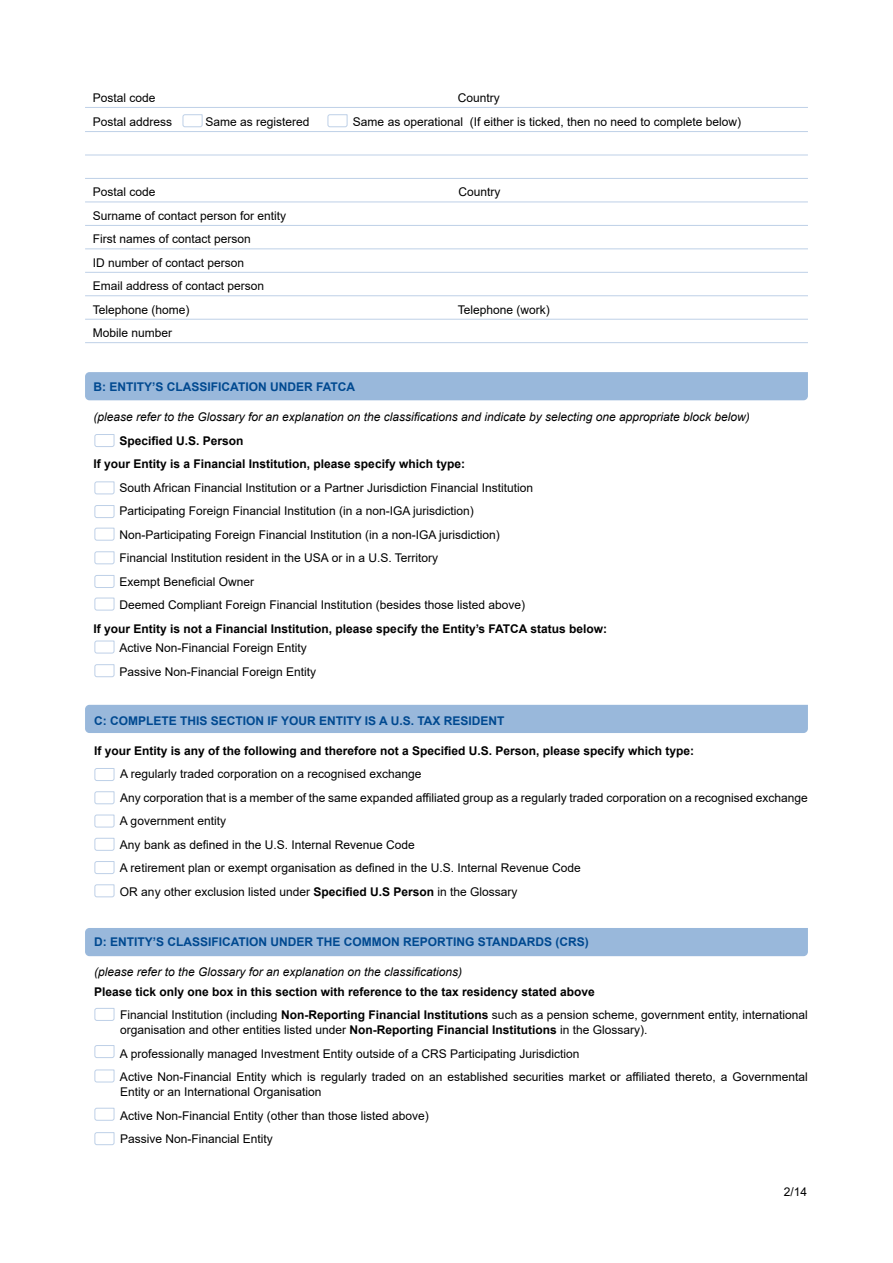
<style>
.page{position:relative;width:893px;height:1263px;background:#fff}
.page>*{position:absolute;margin:0;border:0;box-sizing:border-box;transform-origin:0 0}
.t1{font:12px/23.5px "Arial";color:#000}
.t2{font:700 12px/23.5px "Arial";color:#000}
.t3{font:italic 12px "Arial";color:#000}
.t4{font:700 12px "Arial";color:#004990}
.s1{font-weight:700}
.s2{font-weight:400}
</style>
<div class="page">
<hr style="left:85px;top:248px;width:723px;height:1px;background:#bed0e7">
<hr style="left:85px;top:225px;width:723px;height:1px;background:#bed0e7">
<hr style="left:85px;top:272px;width:723px;height:1px;background:#bed0e7">
<hr style="left:85px;top:319px;width:723px;height:1px;background:#bed0e7">
<hr style="left:85px;top:342px;width:723px;height:1px;background:#bed0e7">
<hr style="left:85px;top:295px;width:723px;height:1px;background:#bed0e7">
<div style="left:85px;top:372px;width:723px;height:28px;background:#99b8db"></div>
<svg style="left:94px;top:575px;width:21px;height:13px"></svg>
<svg style="left:94px;top:640px;width:21px;height:14px"></svg>
<svg style="left:94px;top:597px;width:21px;height:14px"></svg>
<svg style="left:94px;top:664px;width:21px;height:13px"></svg>
<svg style="left:94px;top:551px;width:21px;height:14px"></svg>
<svg style="left:94px;top:505px;width:21px;height:13px"></svg>
<svg style="left:94px;top:527px;width:21px;height:14px"></svg>
<svg style="left:94px;top:481px;width:21px;height:14px"></svg>
<svg style="left:94px;top:434px;width:21px;height:13px"></svg>
<div style="left:85px;top:928px;width:723px;height:28px;background:#99b8db"></div>
<svg style="left:94px;top:1107px;width:21px;height:14px"></svg>
<svg style="left:94px;top:1132px;width:21px;height:13px"></svg>
<svg style="left:94px;top:1069px;width:21px;height:14px"></svg>
<svg style="left:94px;top:1045px;width:21px;height:13px"></svg>
<svg style="left:94px;top:1008px;width:21px;height:13px"></svg>
<svg style="left:94px;top:861px;width:21px;height:13px"></svg>
<svg style="left:94px;top:884px;width:21px;height:13px"></svg>
<svg style="left:94px;top:837px;width:21px;height:14px"></svg>
<div style="left:85px;top:705px;width:723px;height:28px;background:#99b8db"></div>
<svg style="left:94px;top:791px;width:21px;height:13px"></svg>
<svg style="left:94px;top:814px;width:21px;height:14px"></svg>
<svg style="left:94px;top:768px;width:21px;height:13px"></svg>
<hr style="left:85px;top:202px;width:723px;height:1px;background:#bed0e7">
<hr style="left:85px;top:107px;width:723px;height:1px;background:#bed0e7">
<hr style="left:85px;top:131px;width:723px;height:1px;background:#bed0e7">
<hr style="left:85px;top:178px;width:723px;height:1px;background:#bed0e7">
<hr style="left:85px;top:155px;width:723px;height:1px;background:#bed0e7">
<svg style="left:182px;top:114px;width:21px;height:14px"></svg>
<svg style="left:327px;top:114px;width:21px;height:14px"></svg>
<p class="t1" style="left:93px;top:86px;width:64px">Postal code</p>
<p class="t1" style="left:458px;top:86px;width:44px">Country</p>
<p class="t1" style="left:93px;top:110px;width:81px">Postal address</p>
<p class="t1" style="left:206px;top:110px;width:106px">Same as registered</p>
<p class="t1" style="left:353px;top:110px;width:390px">Same as operational (If either is ticked, then no need to complete below)</p>
<p class="t1" style="left:93px;top:180px;width:64px">Postal code</p>
<p class="t1" style="left:458px;top:180px;width:43px">Country</p>
<p class="t1" style="left:93px;top:204px;width:195px">Surname of contact person for entity<br>First names of contact person<br>ID number of contact person<br>Email address of contact person<br>Telephone (home)</p>
<p class="t1" style="left:458px;top:298px;width:94px">Telephone (work)</p>
<p class="t1" style="left:93px;top:321px;width:81px">Mobile number</p>
<p class="t4" style="left:94px;top:379px;width:263px">B: ENTITY’S CLASSIFICATION UNDER FATCA</p>
<p class="t3" style="left:94px;top:409px;width:658px">(please refer to the Glossary for an explanation on the classifications and indicate by selecting one appropriate block below)</p>
<p class="t2" style="left:94px;top:429px;width:373px;text-indent:26px">Specified U.S. Person<br>If your Entity is a Financial Institution, please specify which type:</p>
<p class="t1" style="left:120px;top:476px;width:415px">South African Financial Institution or a Partner Jurisdiction Financial Institution Participating Foreign Financial Institution (in a non-IGA jurisdiction)<br>Non-Participating Foreign Financial Institution (in a non-IGA jurisdiction)<br>Financial Institution resident in the USA or in a U.S. Territory<br>Exempt Beneficial Owner<br>Deemed Compliant Foreign Financial Institution (besides those listed above)</p>
<p class="t2" style="left:94px;top:617px;width:515px">If your Entity is not a Financial Institution, please specify the Entity’s FATCA status below:</p>
<p class="t1" style="left:120px;top:636px;width:198px">Active Non-Financial Foreign Entity<br>Passive Non-Financial Foreign Entity</p>
<p class="t4" style="left:94px;top:712px;width:412px">C: COMPLETE THIS SECTION IF YOUR ENTITY IS A U.S. TAX RESIDENT</p>
<p class="t2" style="left:94px;top:739px;width:602px">If your Entity is any of the following and therefore not a Specified U.S. Person, please specify which type:</p>
<p class="t1" style="left:120px;top:762px;width:689px">A regularly traded corporation on a recognised exchange<br>Any corporation that is a member of the same expanded affiliated group as a regularly traded corporation on a recognised exchange A government entity<br>Any bank as defined in the U.S. Internal Revenue Code<br>A retirement plan or exempt organisation as defined in the U.S. Internal Revenue Code<br>OR any other exclusion listed under <span class="s1">Specified U.S Person</span> in the Glossary</p>
<p class="t4" style="left:94px;top:933px;width:496px">D: ENTITY’S CLASSIFICATION UNDER THE COMMON REPORTING STANDARDS (CRS)</p>
<p class="t3" style="left:94px;top:964px;width:370px">(please refer to the Glossary for an explanation on the classifications)</p>
<p class="t2" style="left:120px;top:980px;width:689px;text-indent:-26px">Please tick only one box in this section with reference to the tax residency stated above<br><span class="s2">Financial Institution (including</span> Non-Reporting Financial Institutions <span class="s2">such as a pension scheme, government entity, international</span></p>
<p class="t1" style="left:120px;top:1018px;width:689px">organisation and other entities listed under <span class="s1">Non-Reporting Financial Institutions</span> in the Glossary).<br>A professionally managed Investment Entity outside of a CRS Participating Jurisdiction<br>Active Non-Financial Entity which is regularly traded on an established securities market or affiliated thereto, a Governmental</p>
<p class="t1" style="left:120px;top:1080px;width:310px">Entity or an International Organisation<br>Active Non-Financial Entity (other than those listed above)<br>Passive Non-Financial Entity</p>
<p class="t1" style="left:784px;top:1180px;width:25px">2/14</p>
</div>
